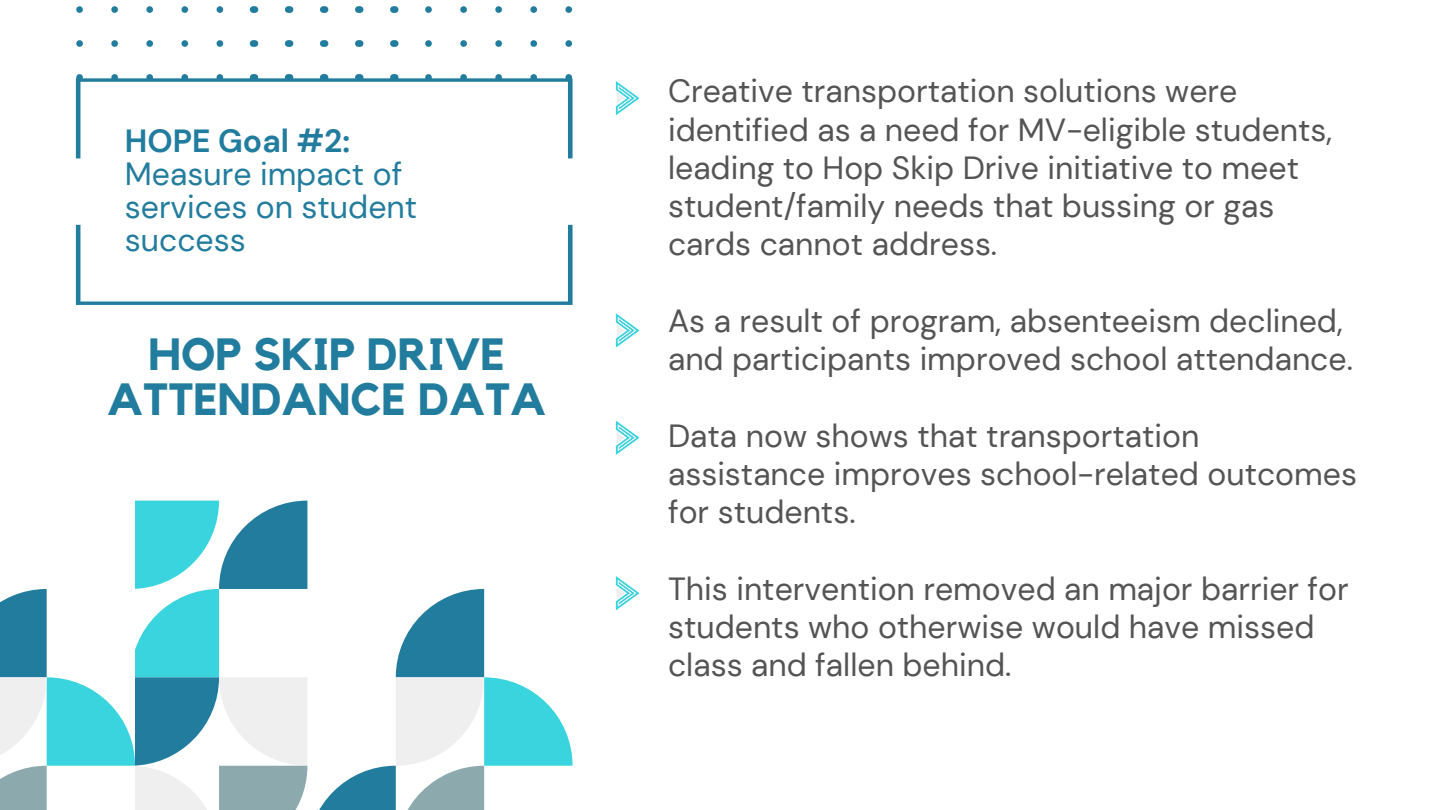
<style>
.page{position:relative;width:1440px;height:810px;background:#fff}
.page>*{position:absolute;margin:0;border:0;box-sizing:border-box;transform-origin:0 0}
.t1{font:700 45px/44.2px "Kollektif";color:#227c9d;text-align:center}
.t2{font:32px/38.2px "DM Sans";color:#545454}
.t3{font:32px/33px "DM Sans";color:#227c9d}
.t4{font:700 32px "DM Sans";color:#227c9d}
</style>
<div class="page">
<svg style="left:76px;top:225px;width:496px;height:80px"></svg>
<svg style="left:616px;top:81px;width:24px;height:34px"></svg>
<svg style="left:616px;top:421px;width:24px;height:34px"></svg>
<svg style="left:616px;top:313px;width:24px;height:35px"></svg>
<svg style="left:616px;top:576px;width:24px;height:34px"></svg>
<svg style="left:0;top:501px;width:573px;height:309px"></svg>
<svg style="left:76px;top:6px;width:496px;height:152px"></svg>
<p class="t4" style="left:125px;top:120px;width:227px">HOPE Goal #2:</p>
<p class="t3" style="left:125px;top:157px;width:294px">Measure impact of services on student success</p>
<h1 class="t1" style="left:107px;top:334px;width:440px">HOP SKIP DRIVE<br>ATTENDANCE DATA</h1>
<p class="t2" style="left:668px;top:72px;width:666px">Creative transportation solutions were identified as a need for MV-eligible students, leading to Hop Skip Drive initiative to meet student/family needs that bussing or gas cards cannot address.</p>
<p class="t2" style="left:668px;top:302px;width:686px">As a result of program, absenteeism declined, and participants improved school attendance.</p>
<p class="t2" style="left:668px;top:417px;width:691px">Data now shows that transportation assistance improves school-related outcomes for students.</p>
<p class="t2" style="left:668px;top:570px;width:682px">This intervention removed an major barrier for students who otherwise would have missed class and fallen behind.</p>
</div>
